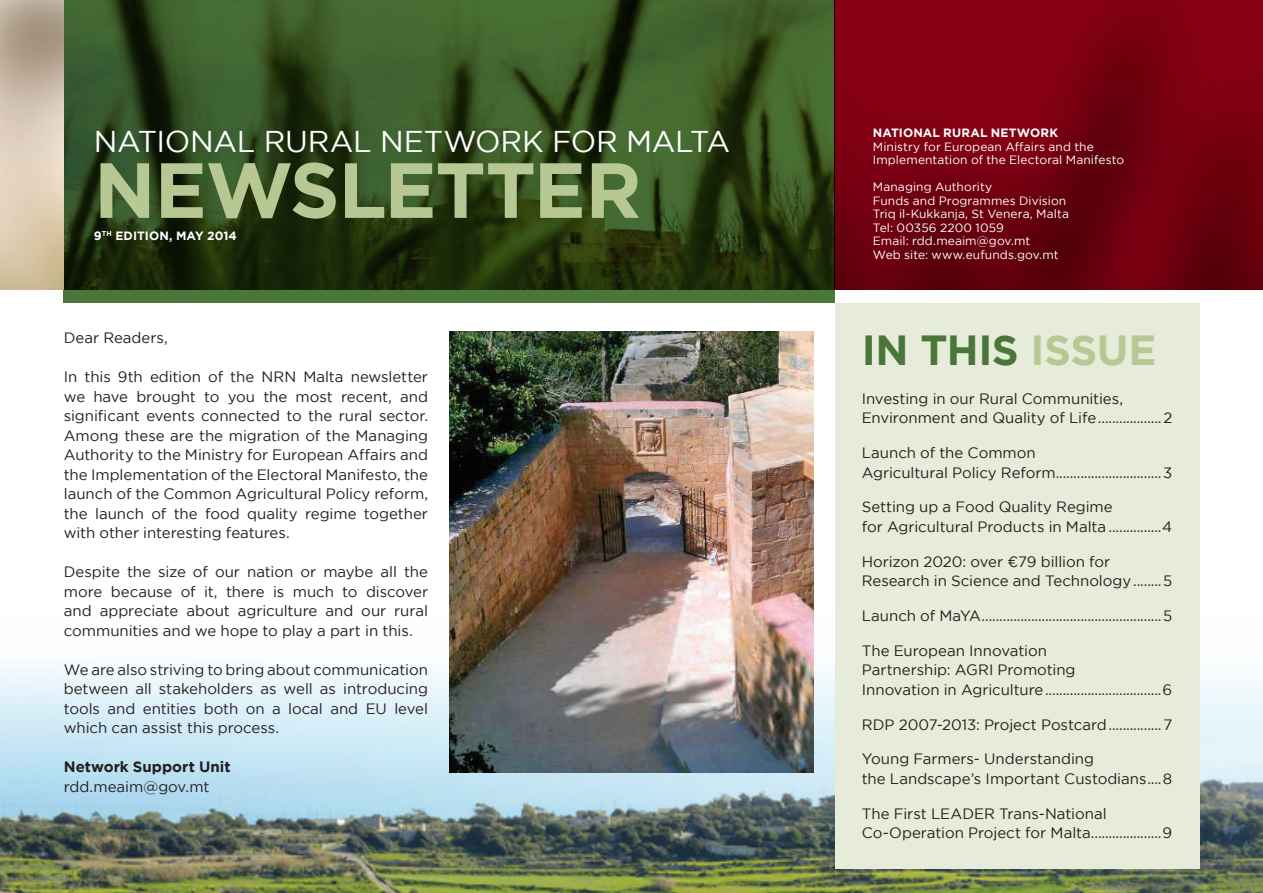
<style>
.page{position:relative;width:1263px;height:893px;background:#fff}
.page>*{position:absolute;margin:0;border:0;box-sizing:border-box;transform-origin:0 0}
.t1{font:700 78px "Gotham";color:#b7c894}
.t2{font:700 42px "Gotham";letter-spacing:-.01em;color:#4a7639}
.t3{font:30px "Gotham";letter-spacing:-.01em;color:#fff}
.t4{font:15px/19.5px "Gotham";color:#231f20}
.t5{font:700 15px "Gotham";letter-spacing:.005em;color:#231f20}
.t6{font:12px/13.5px "Gotham";letter-spacing:.005em;color:#fff}
.t7{font:700 12px "Gotham";letter-spacing:.01em;color:#fff}
.s1{color:#b7c894}
</style>
<div class="page">
<img style="left:0;top:612px;width:1263px;height:281px">
<div style="left:835px;top:303px;width:364px;height:565px;background:#e7ecda"></div>
<svg style="left:835px;top:0;width:428px;height:289px;background:#75000f"></svg>
<svg style="left:64px;top:0;width:771px;height:303px;background:#304a1d"></svg>
<img style="left:449px;top:331px;width:365px;height:441px">
<svg style="left:0;top:0;width:64px;height:289px;background:#cfbfa8"></svg>
<h3 class="t3" style="left:94px;top:122px;width:214px">Nati onal Rura</h3>
<h3 class="t3" style="left:353px;top:122px;width:372px">l Network FOR Malta</h3>
<h1 class="t1" style="left:94px;top:139px;width:127px">NEW</h1>
<p class="t7" style="left:94px;top:228px;width:144px">9<sup>TH</sup> EDITION, MAY 2014</p>
<h1 class="t1" style="left:290px;top:139px;width:98px">SLETTE</h1>
<h1 class="t1" style="left:585px;top:139px;width:58px">R</h1>
<p class="t4" style="left:64px;top:328px;width:106px">Dear Readers,</p>
<p class="t4" style="left:64px;top:367px;width:366px;text-align:justify">In this 9th edition of the NRN Malta newsletter we have brought to you the most recent, and significant events connected to the rural sector.<br>Among these are the migration of the Managing Authority to the Ministry for European Affairs and the Implementation of the Electoral Manifesto, the launch of the Common Agricultural Policy reform, the launch of the food quality regime together with other interesting features.</p>
<p class="t4" style="left:64px;top:562px;width:366px;text-align:justify">Despite the size of our nation or maybe all the more because of it, there is much to discover and appreciate about agriculture and our rural communities and we hope to play a part in this.</p>
<p class="t4" style="left:64px;top:659px;width:366px;text-align:justify">We are also striving to bring about communication between all stakeholders as well as introducing tools and entities both on a local and EU level which can assist this process.</p>
<p class="t5" style="left:64px;top:757px;width:168px">NETWORK SUPPORT UNIT</p>
<p class="t4" style="left:64px;top:776px;width:147px">rdd.meaim@gov.mt</p>
<p class="t7" style="left:873px;top:125px;width:187px">NATIONAL RURAL NETWORK</p>
<p class="t6" style="left:873px;top:139px;width:253px">Ministry for European Affairs and the<br>Implementation of the Electoral Manifesto</p>
<p class="t6" style="left:873px;top:180px;width:198px">Managing Authority<br>Funds and Programmes Division<br>Triq il-Kukkanja, St Venera, Malta<br>Tel: 00356 2200 1059<br>Email: rdd.meaim@gov.mt<br>Web site: www.eufunds.gov.mt</p>
<h2 class="t2" style="left:862px;top:322px;width:296px">IN THIS <span class="s1">ISSUE</span></h2>
<p class="t4" style="left:862px;top:388px;width:312px">Investing in our Rural Communities,<br>Environment and Quality of Life..................2</p>
<p class="t4" style="left:862px;top:443px;width:312px">Launch of the Common<br>Agricultural Policy Reform..............................3</p>
<p class="t4" style="left:862px;top:497px;width:312px">Setting up a Food Quality Regime<br>for Agricultural Products in Malta ...............4</p>
<p class="t4" style="left:862px;top:551px;width:312px">Horizon 2020: over €79 billion for<br>Research in Science and Technology........5</p>
<p class="t4" style="left:862px;top:606px;width:312px">Launch of MaYA...................................................5</p>
<p class="t4" style="left:862px;top:640px;width:312px">The European Innovation<br>Partnership: AGRI Promoting<br>Innovation in Agriculture.................................6</p>
<p class="t4" style="left:862px;top:714px;width:312px">RDP 2007-2013: Project Postcard...............7</p>
<p class="t4" style="left:862px;top:749px;width:312px">Young Farmers- Understanding<br>the Landscape’s Important Custodians....8</p>
<p class="t4" style="left:862px;top:803px;width:312px">The First LEADER Trans-National<br>Co-Operation Project for Malta....................9</p>
</div>
